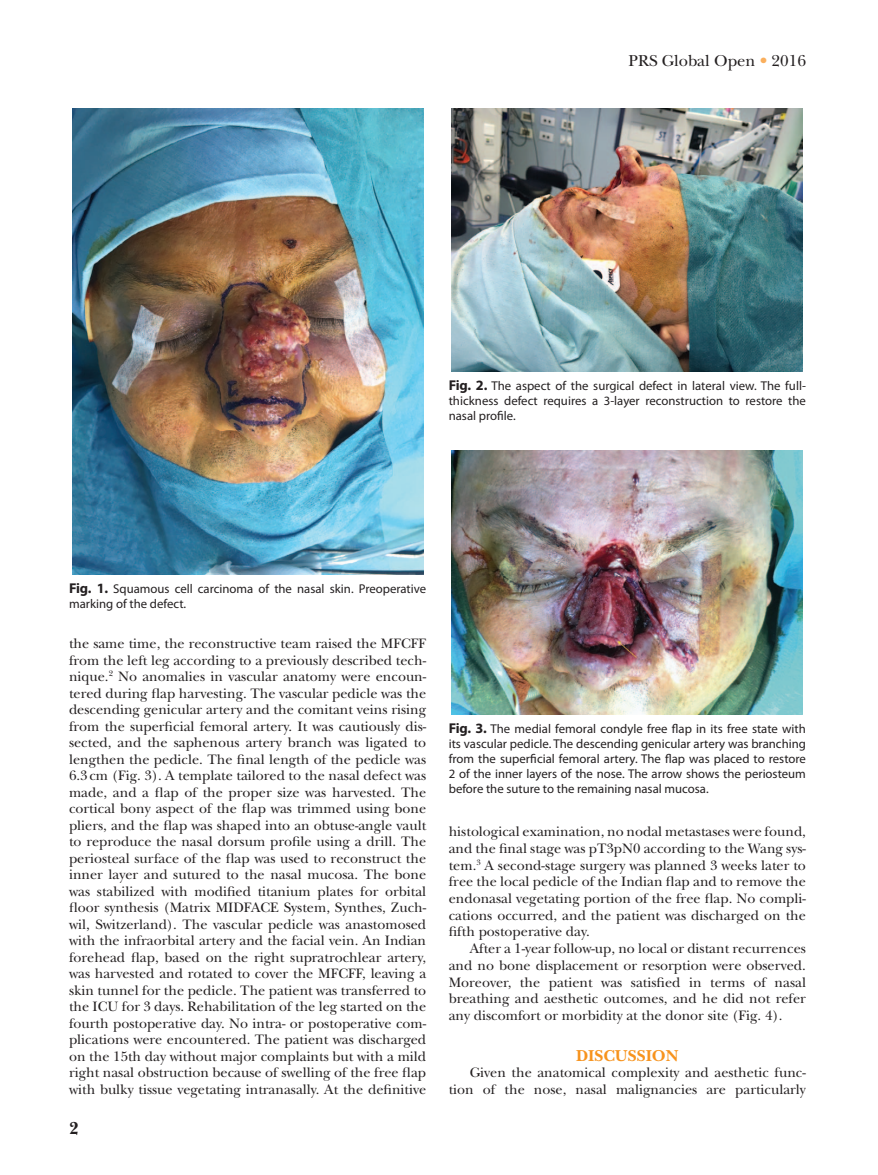
<style>
.page{position:relative;width:878px;height:1175px;background:#fff}
.page>*{position:absolute;margin:0;border:0;box-sizing:border-box;transform-origin:0 0}
.t1{font:700 18px "New Baskerville";color:#231f20}
.t2{font:16.5px "New Baskerville";color:#231f20}
.t3{font:700 16.5px "New Baskerville";color:#f7931d}
.t4{font:14.25px/16.5px "New Baskerville";color:#231f20;text-align:justify}
.t5{font:12.75px/15px "Myriad Pro";color:#231f20;text-align:justify}
.s1{color:#faaf5d}
.s2{font-weight:700;font-size:14.25px}
</style>
<div class="page">
<img style="left:72px;top:108px;width:351px;height:466px">
<img style="left:452px;top:108px;width:350px;height:263px">
<img style="left:452px;top:451px;width:350px;height:263px">
<p class="t2" style="left:628px;top:51px;width:179px">PRS Global Open <span class="s1">•</span> 2016</p>
<p class="t5" style="left:448px;top:378px;width:359px"><span class="s2">Fig. 2.</span> The aspect of the surgical defect in lateral view. The full&shy;thickness defect requires a 3-layer reconstruction to restore the nasal profile.</p>
<p class="t5" style="left:69px;top:581px;width:359px"><span class="s2">Fig. 1.</span> Squamous cell carcinoma of the nasal skin. Preoperative marking of the defect.</p>
<p class="t4" style="left:69px;top:635px;width:359px">the same time, the reconstructive team raised the MFCFF from the left leg according to a previously described tech&shy;nique.<sup>2</sup> No anomalies in vascular anatomy were encoun&shy;tered during flap harvesting. The vascular pedicle was the descending genicular artery and the comitant veins rising from the superficial femoral artery. It was cautiously dis&shy;sected, and the saphenous artery branch was ligated to lengthen the pedicle. The final length of the pedicle was 6.3cm (Fig. 3). A template tailored to the nasal defect was made, and a flap of the proper size was harvested. The cortical bony aspect of the flap was trimmed using bone pliers, and the flap was shaped into an obtuse-angle vault to reproduce the nasal dorsum profile using a drill. The periosteal surface of the flap was used to reconstruct the inner layer and sutured to the nasal mucosa. The bone was stabilized with modified titanium plates for orbital floor synthesis (Matrix MIDFACE System, Synthes, Zuch&shy;wil, Switzerland). The vascular pedicle was anastomosed with the infraorbital artery and the facial vein. An Indian forehead flap, based on the right supratrochlear artery, was harvested and rotated to cover the MFCFF, leaving a skin tunnel for the pedicle. The patient was transferred to the ICU for 3 days. Rehabilitation of the leg started on the fourth postoperative day. No intra- or postoperative com&shy;plications were encountered. The patient was discharged on the 15th day without major complaints but with a mild right nasal obstruction because of swelling of the free flap with bulky tissue vegetating intranasally. At the definitive</p>
<p class="t1" style="left:69px;top:1118px;width:11px">2</p>
<p class="t5" style="left:448px;top:721px;width:359px"><span class="s2">Fig. 3.</span> The medial femoral condyle free flap in its free state with its vascular pedicle. The descending genicular artery was branching from the superficial femoral artery. The flap was placed to restore 2 of the inner layers of the nose. The arrow shows the periosteum before the suture to the remaining nasal mucosa.</p>
<p class="t4" style="left:449px;top:823px;width:359px">histological examination, no nodal metastases were found, and the final stage was pT3pN0 according to the Wang sys&shy;tem.<sup>3</sup> A second-stage surgery was planned 3 weeks later to free the local pedicle of the Indian flap and to remove the endonasal vegetating portion of the free flap. No compli&shy;cations occurred, and the patient was discharged on the fifth postoperative day.</p>
<p class="t4" style="left:449px;top:940px;width:359px;text-indent:21px">After a 1-year follow-up, no local or distant recurrences and no bone displacement or resorption were observed.<br>Moreover, the patient was satisfied in terms of nasal breathing and aesthetic outcomes, and he did not refer any discomfort or morbidity at the donor site (Fig. 4).</p>
<p class="t3" style="left:576px;top:1045px;width:104px">DISCUSSION</p>
<p class="t4" style="left:448px;top:1064px;width:359px;text-align:right">Given the anatomical complexity and aesthetic func&shy;tion of the nose, nasal malignancies are particularly</p>
</div>
